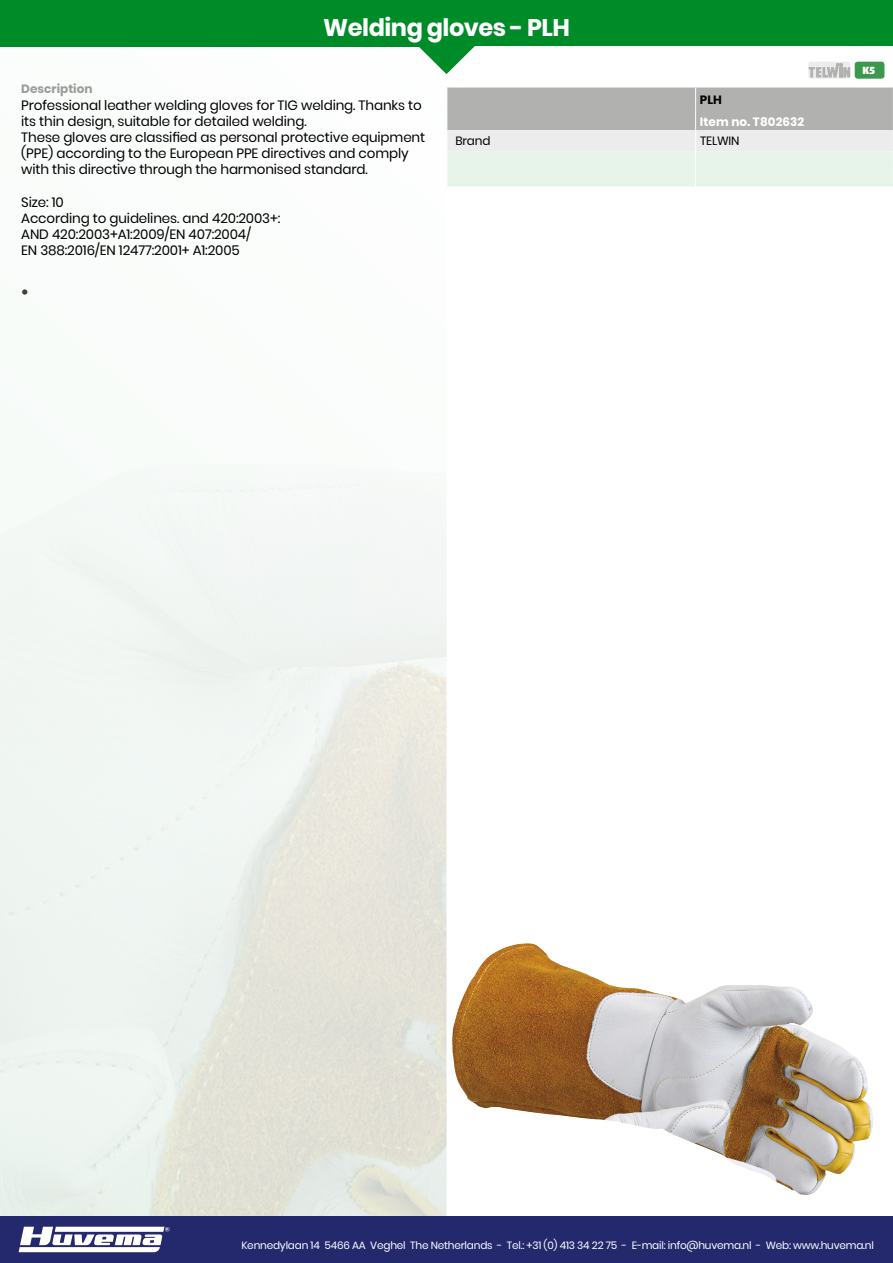
<style>
.page{position:relative;width:893px;height:1263px;background:#fff}
.page>*{position:absolute;margin:0;border:0;box-sizing:border-box;transform-origin:0 0}
.Tile_Header{font:700 24px "Poppins";letter-spacing:-.02em;color:#fff}
.ArticleGroupHeader_t{font:13.5px/16.2px "Poppins";letter-spacing:-.01em;color:#000}
.itemNo_ATA{font:700 12px "Poppins";letter-spacing:.01em;color:#fff}
.SLUG{font:700 12px "Poppins";color:#9c9b9b}
.Table_body_ATA{font:12px "Poppins";letter-spacing:-.02em;color:#000}
.Table_Horzontal_Left{font:12px "Poppins";letter-spacing:-.01em;color:#000}
.type_ATA{font:700 12px "Poppins";color:#000}
.t1{font:10.5px "Poppins";letter-spacing:-.02em;color:#fff}
.Promo_VSP{font:900 10.5px "Dax";color:#fff}
</style>
<div class="page">
<svg style="left:0;top:484px;width:446px;height:732px;fill:#eef4f0"></svg>
<div style="left:0;top:1216px;width:893px;height:47px;background:#24286c"></div>
<svg style="left:19px;top:1227px;width:150px;height:25px"></svg>
<div style="left:0;top:0;width:893px;height:47px;background:#008b29"></div>
<div style="left:808px;top:62px;width:42px;height:17px;background:#ececec;border-radius:3px"></div>
<svg style="left:808px;top:63px;width:42px;height:15px"></svg>
<div style="left:855px;top:62px;width:29px;height:17px;background:#3c984c;border-radius:3px"></div>
<svg style="left:447px;top:88px;width:446px;height:98px;background:#d0d5d1"></svg>
<svg style="left:419px;top:46px;width:57px;height:28px"></svg>
<img style="left:452px;top:943px;width:421px;height:252px">
<p class="Tile_Header" style="left:323px;top:14px;width:248px">Welding gloves - PLH</p>
<p class="SLUG" style="left:21px;top:82px;width:73px">Description</p>
<p class="ArticleGroupHeader_t" style="left:21px;top:97px;width:405px">Professional leather welding gloves for TIG welding. Thanks to its thin design, suitable for detailed welding.<br>These gloves are classified as personal protective equipment (PPE) according to the European PPE directives and comply with this directive through the harmonised standard.</p>
<p class="ArticleGroupHeader_t" style="left:21px;top:194px;width:261px">Size: 10<br>According to guidelines. and 420:2003+:<br>AND 420:2003+A1:2009/EN 407:2004/<br>EN 388:2016/EN 12477:2001+ A1:2005</p>
<p class="type_ATA" style="left:700px;top:93px;width:24px">PLH</p>
<p class="itemNo_ATA" style="left:700px;top:115px;width:106px">Item no. T802632</p>
<p class="Table_Horzontal_Left" style="left:455px;top:134px;width:37px">Brand</p>
<p class="Table_body_ATA" style="left:700px;top:134px;width:41px">TELWIN</p>
<p class="Promo_VSP" style="left:862px;top:65px;width:15px">K5</p>
<p class="t1" style="left:241px;top:1239px;width:634px">Kennedylaan 14 5466 AA Veghel The Netherlands - Tel.: +31 (0) 413 34 22 75 - E-mail: info@huvema.nl - Web: www.huvema.nl</p>
</div>
